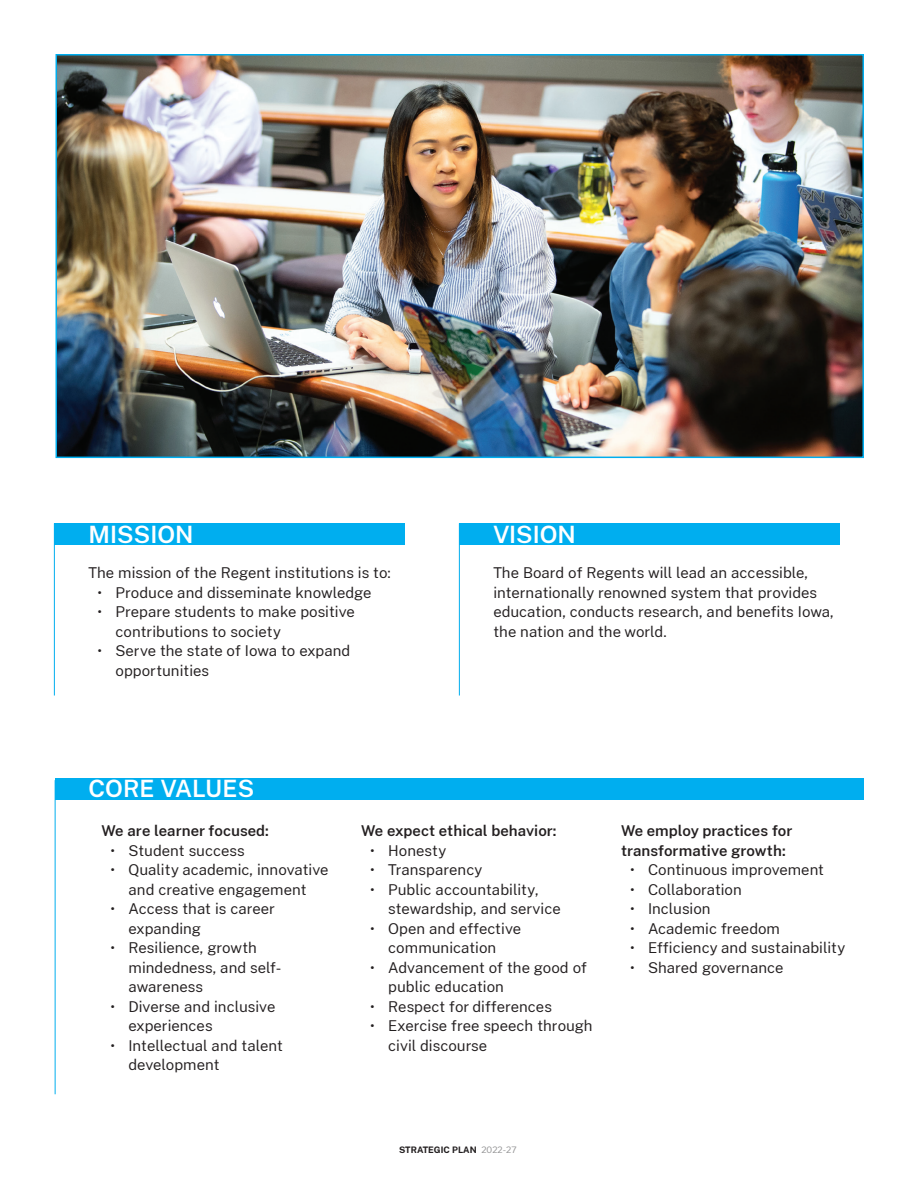
<style>
.page{position:relative;width:918px;height:1188px;background:#fff}
.page>*{position:absolute;margin:0;border:0;box-sizing:border-box;transform-origin:0 0}
.t1{font:600 24px "Cheyenne Sans";color:#fff}
.t2{font:15px/19.5px "Cheyenne Sans";color:#231f20}
.t3{font:600 15px/19.5px "Cheyenne Sans";color:#231f20}
.t4{font:700 9px "Cheyenne Sans";color:#231f20}
.s1{font-weight:400;color:#969697}
</style>
<div class="page">
<div style="left:55px;top:778px;width:809px;height:22px;background:#00aeef"></div>
<div style="left:459px;top:523px;width:380px;height:22px;background:#00aeef"></div>
<div style="left:54px;top:523px;width:351px;height:22px;background:#00aeef"></div>
<hr style="left:54px;top:523px;width:1px;height:173px;background:#00aeef">
<hr style="left:55px;top:780px;width:1px;height:314px;background:#00aeef">
<hr style="left:459px;top:523px;width:1px;height:173px;background:#00aeef">
<img style="left:59px;top:57px;width:802px;height:398px">
<div style="left:56px;top:54px;width:808px;height:404px;border:2px solid #00aeef"></div>
<h1 class="t1" style="left:89px;top:519px;width:106px">MISSION</h1>
<p class="t2" style="left:89px;top:563px;width:304px">The mission of the Regent institutions is to:</p>
<p class="t2" style="left:98px;top:582px;width:275px">• Produce and disseminate knowledge</p>
<p class="t2" style="left:116px;top:602px;width:241px;text-indent:-18px">• Prepare students to make positive contributions to society</p>
<p class="t2" style="left:116px;top:641px;width:236px;text-indent:-18px">• Serve the state of Iowa to expand opportunities</p>
<h1 class="t1" style="left:493px;top:519px;width:84px">VISION</h1>
<p class="t2" style="left:493px;top:563px;width:342px">The Board of Regents will lead an accessible, internationally renowned system that provides education, conducts research, and benefits Iowa, the nation and the world.</p>
<h1 class="t1" style="left:89px;top:774px;width:167px">CORE VALUES</h1>
<p class="t3" style="left:102px;top:821px;width:169px">We are learner focused:</p>
<p class="t2" style="left:111px;top:840px;width:136px">• Student success</p>
<p class="t2" style="left:111px;top:860px;width:220px;text-align:center">• Quality academic, innovative and creative engagement</p>
<p class="t2" style="left:129px;top:899px;width:148px;text-indent:-18px">• Access that is career expanding</p>
<p class="t2" style="left:129px;top:938px;width:154px;text-indent:-18px">• Resilience, growth mindedness, and self&shy;awareness</p>
<p class="t2" style="left:129px;top:996px;width:148px;text-indent:-18px">• Diverse and inclusive experiences</p>
<p class="t2" style="left:129px;top:1035px;width:156px;text-indent:-18px">• Intellectual and talent development</p>
<p class="t3" style="left:361px;top:821px;width:197px">We expect ethical behavior:</p>
<p class="t2" style="left:370px;top:840px;width:78px">• Honesty</p>
<p class="t2" style="left:370px;top:860px;width:114px">• Transparency</p>
<p class="t2" style="left:388px;top:879px;width:174px;text-indent:-18px">• Public accountability, stewardship, and service</p>
<p class="t2" style="left:370px;top:918px;width:152px;text-align:center">• Open and effective communication</p>
<p class="t2" style="left:388px;top:957px;width:200px;text-indent:-18px">• Advancement of the good of public education</p>
<p class="t2" style="left:370px;top:996px;width:183px">• Respect for differences</p>
<p class="t2" style="left:388px;top:1016px;width:206px;text-indent:-18px">• Exercise free speech through civil discourse</p>
<p class="t3" style="left:621px;top:821px;width:173px">We employ practices for transformative growth:</p>
<p class="t2" style="left:630px;top:860px;width:196px">• Continuous improvement</p>
<p class="t2" style="left:630px;top:879px;width:113px">• Collaboration</p>
<p class="t2" style="left:630px;top:899px;width:82px">• Inclusion</p>
<p class="t2" style="left:630px;top:918px;width:152px">• Academic freedom</p>
<p class="t2" style="left:630px;top:938px;width:217px">• Efficiency and sustainability</p>
<p class="t2" style="left:630px;top:957px;width:155px">• Shared governance</p>
<p class="t4" style="left:399px;top:1144px;width:119px">STRATEGIC PLAN <span class="s1">2022-27</span></p>
</div>
